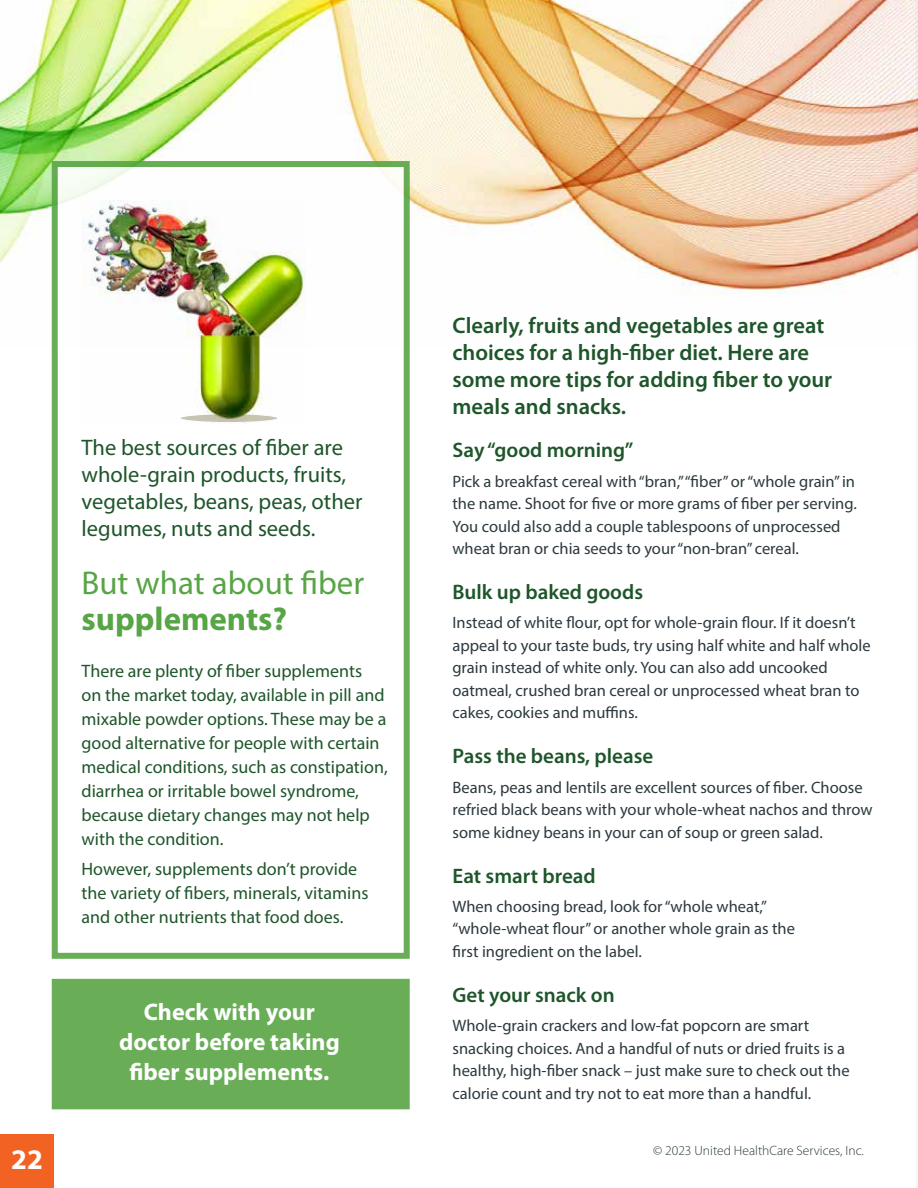
<style>
.page{position:relative;width:918px;height:1188px;background:#fff}
.page>*{position:absolute;margin:0;border:0;box-sizing:border-box;transform-origin:0 0}
.t1{font:33px "Myriad Pro";color:#58a545}
.t2{font:700 33px "Myriad Pro";color:#58a545}
.t3{font:700 28.5px "Myriad Pro";color:#fff}
.t4{font:700 24px/30px "Myriad Pro";color:#fff;text-align:center}
.t5{font:600 22.5px/27px "Myriad Pro";color:#1e552a}
.t6{font:22.5px/27px "Myriad Pro";color:#1e552a}
.t7{font:600 21px "Myriad Pro";color:#1e552a}
.t8{font:18px/24px "Myriad Pro";color:#1e552a}
.t9{font:16.5px/22.5px "Myriad Pro";color:#2c393e}
.t10{font:300 13.5px "Myriad Pro";color:#2c393e}
</style>
<div class="page">
<div style="left:0;top:1134px;width:54px;height:54px;background:#f26323"></div>
<img style="left:579px;top:0;width:339px;height:295px">
<img style="left:0;top:0;width:579px;height:347px">
<div style="left:52px;top:161px;width:358px;height:798px;background:#fff;border:6px solid #58a545"></div>
<div style="left:52px;top:979px;width:358px;height:130px;background:#69ae57"></div>
<img style="left:82px;top:201px;width:223px;height:222px">
<p class="t6" style="left:82px;top:433px;width:282px">The best sources of fiber are whole-grain products, fruits, vegetables, beans, peas, other legumes, nuts and seeds.</p>
<p class="t1" style="left:82px;top:563px;width:284px">But what about fiber</p>
<p class="t2" style="left:82px;top:598px;width:207px">supplements?</p>
<p class="t8" style="left:82px;top:658px;width:308px">There are plenty of fiber supplements<br>on the market today, available in pill and mixable powder options. These may be a good alternative for people with certain medical conditions, such as constipation, diarrhea or irritable bowel syndrome, because dietary changes may not help with the condition.</p>
<p class="t8" style="left:82px;top:857px;width:288px">However, supplements don’t provide the variety of fibers, minerals, vitamins and other nutrients that food does.</p>
<p class="t4" style="left:119px;top:996px;width:222px">Check with your doctor before taking fiber supplements.</p>
<p class="t5" style="left:453px;top:313px;width:381px">Clearly, fruits and vegetables are great choices for a high-fiber diet. Here are some more tips for adding fiber to your meals and snacks.</p>
<p class="t7" style="left:453px;top:439px;width:182px">Say “good morning”</p>
<p class="t9" style="left:453px;top:470px;width:406px">Pick a breakfast cereal with “bran,” “fiber” or “whole grain” in the name. Shoot for five or more grams of fiber per serving.<br>You could also add a couple tablespoons of unprocessed wheat bran or chia seeds to your “non-bran” cereal.</p>
<p class="t7" style="left:453px;top:580px;width:192px">Bulk up baked goods</p>
<p class="t9" style="left:453px;top:611px;width:420px">Instead of white flour, opt for whole-grain flour. If it doesn’t appeal to your taste buds, try using half white and half whole grain instead of white only. You can also add uncooked oatmeal, crushed bran cereal or unprocessed wheat bran to cakes, cookies and muffins.</p>
<p class="t7" style="left:453px;top:745px;width:202px">Pass the beans, please</p>
<p class="t9" style="left:453px;top:776px;width:422px">Beans, peas and lentils are excellent sources of fiber. Choose refried black beans with your whole-wheat nachos and throw some kidney beans in your can of soup or green salad.</p>
<p class="t7" style="left:453px;top:864px;width:145px">Eat smart bread</p>
<p class="t9" style="left:453px;top:895px;width:344px">When choosing bread, look for “whole wheat,” “whole-wheat flour” or another whole grain as the first ingredient on the label.</p>
<p class="t7" style="left:453px;top:983px;width:164px">Get your snack on</p>
<p class="t9" style="left:453px;top:1014px;width:399px">Whole-grain crackers and low-fat popcorn are smart snacking choices. And a handful of nuts or dried fruits is a healthy, high-fiber snack – just make sure to check out the calorie count and try not to eat more than a handful.</p>
<h2 class="t3" style="left:11px;top:1141px;width:33px">22</h2>
<p class="t10" style="left:653px;top:1143px;width:212px">© 2023 United HealthCare Services, Inc.</p>
</div>
